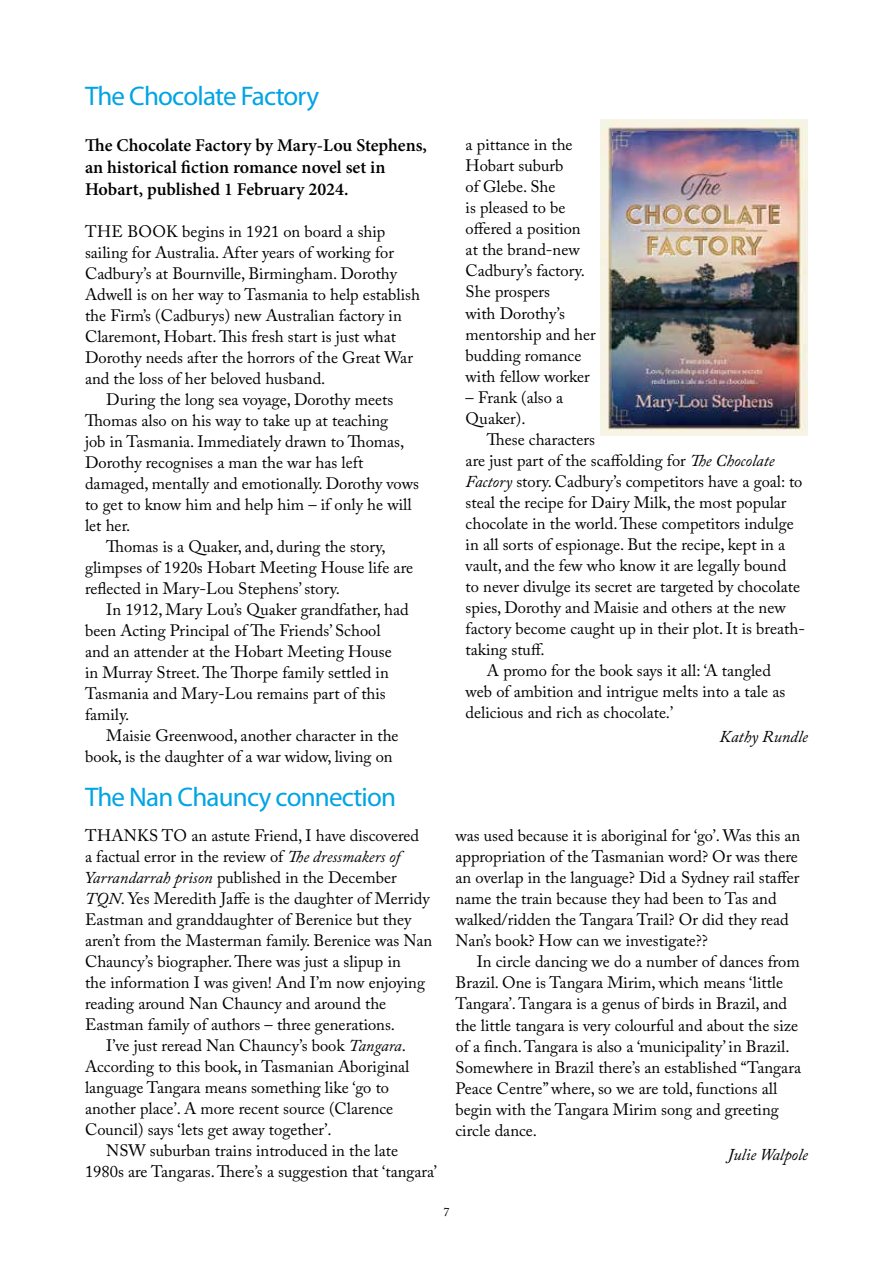
<style>
.page{position:relative;width:893px;height:1263px;background:#fff}
.page>*{position:absolute;margin:0;border:0;box-sizing:border-box;transform-origin:0 0}
.t1{font:27px "Myriad Pro";letter-spacing:-.03em;color:#00a4e4}
.t2{font:600 18px/21.6px "Minion Pro";color:#000}
.t3{font:16.5px/21px "Adobe Caslon Pro";color:#000}
.t4{font:italic 16.5px "Adobe Caslon Pro";color:#000}
.t5{font:12px "Adobe Caslon Pro";color:#000}
.s1{font-style:italic}
</style>
<div class="page">
<img style="left:601px;top:119px;width:207px;height:316px">
<h1 class="t1" style="left:85px;top:80px;width:236px">The Chocolate Factory</h1>
<p class="t2" style="left:85px;top:135px;width:343px">The Chocolate Factory by Mary-Lou Stephens, an historical fiction romance novel set in<br>Hobart, published 1 February 2024.</p>
<p class="t3" style="left:85px;top:220px;width:302px">THE BOOK begins in 1921 on board a ship</p>
<p class="t3" style="left:85px;top:241px;width:310px">sailing for Australia. After years of working for</p>
<p class="t3" style="left:85px;top:262px;width:313px">Cadbury’s at Bournville, Birmingham. Dorothy</p>
<p class="t3" style="left:85px;top:283px;width:336px">Adwell is on her way to Tasmania to help establish</p>
<p class="t3" style="left:85px;top:304px;width:318px">the Firm’s (Cadburys) new Australian factory in</p>
<p class="t3" style="left:85px;top:325px;width:313px">Claremont, Hobart. This fresh start is just what</p>
<p class="t3" style="left:85px;top:346px;width:329px">Dorothy needs after the horrors of the Great War</p>
<p class="t3" style="left:85px;top:367px;width:242px">and the loss of her beloved husband.</p>
<p class="t3" style="left:106px;top:388px;width:288px">During the long sea voyage, Dorothy meets</p>
<p class="t3" style="left:85px;top:409px;width:305px">Thomas also on his way to take up at teaching</p>
<p class="t3" style="left:85px;top:430px;width:321px">job in Tasmania. Immediately drawn to Thomas,</p>
<p class="t3" style="left:85px;top:451px;width:280px">Dorothy recognises a man the war has left</p>
<p class="t3" style="left:85px;top:472px;width:335px">damaged, mentally and emotionally. Dorothy vows</p>
<p class="t3" style="left:85px;top:493px;width:328px">to get to know him and help him – if only he will</p>
<p class="t3" style="left:85px;top:514px;width:47px">let her.</p>
<p class="t3" style="left:106px;top:535px;width:281px">Thomas is a Quaker, and, during the story,</p>
<p class="t3" style="left:85px;top:556px;width:330px">glimpses of 1920s Hobart Meeting House life are</p>
<p class="t3" style="left:85px;top:577px;width:256px">reflected in Mary-Lou Stephens’ story.</p>
<p class="t3" style="left:106px;top:598px;width:304px">In 1912, Mary Lou’s Quaker grandfather, had</p>
<p class="t3" style="left:85px;top:619px;width:297px">been Acting Principal of The Friends’ School</p>
<p class="t3" style="left:85px;top:640px;width:308px">and an attender at the Hobart Meeting House</p>
<p class="t3" style="left:85px;top:661px;width:305px">in Murray Street. The Thorpe family settled in</p>
<p class="t3" style="left:85px;top:682px;width:302px">Tasmania and Mary-Lou remains part of this</p>
<p class="t3" style="left:85px;top:703px;width:46px">family.</p>
<p class="t3" style="left:106px;top:724px;width:294px">Maisie Greenwood, another character in the</p>
<p class="t3" style="left:85px;top:745px;width:309px">book, is the daughter of a war widow, living on</p>
<h1 class="t1" style="left:85px;top:780px;width:313px">The Nan Chauncy connection</h1>
<p class="t3" style="left:85px;top:825px;width:335px">THANKS TO an astute Friend, I have discovered</p>
<p class="t3" style="left:85px;top:846px;width:317px">a factual error in the review of <span class="s1">The dressmakers of</span></p>
<p class="t3" style="left:85px;top:867px;width:313px"><span class="s1">Yarrandarrah prison</span> published in the December</p>
<p class="t3" style="left:85px;top:888px;width:346px"><span class="s1">TQN</span>. Yes Meredith Jaffe is the daughter of Merridy</p>
<p class="t3" style="left:85px;top:909px;width:328px">Eastman and granddaughter of Berenice but they</p>
<p class="t3" style="left:85px;top:930px;width:349px">aren’t from the Masterman family. Berenice was Nan</p>
<p class="t3" style="left:85px;top:951px;width:317px">Chauncy’s biographer. There was just a slipup in</p>
<p class="t3" style="left:85px;top:972px;width:342px">the information I was given! And I’m now enjoying</p>
<p class="t3" style="left:85px;top:993px;width:303px">reading around Nan Chauncy and around the</p>
<p class="t3" style="left:85px;top:1014px;width:311px">Eastman family of authors – three generations.</p>
<p class="t3" style="left:106px;top:1035px;width:301px">I’ve just reread Nan Chauncy’s book <span class="s1">Tangara</span>.</p>
<p class="t3" style="left:85px;top:1056px;width:326px">According to this book, in Tasmanian Aboriginal</p>
<p class="t3" style="left:85px;top:1077px;width:306px">language Tangara means something like ‘go to</p>
<p class="t3" style="left:85px;top:1098px;width:310px">another place’. A more recent source (Clarence</p>
<p class="t3" style="left:85px;top:1119px;width:248px">Council) says ‘lets get away together’.</p>
<p class="t3" style="left:106px;top:1140px;width:293px">NSW suburban trains introduced in the late</p>
<p class="t3" style="left:85px;top:1161px;width:353px">1980s are Tangaras. There’s a suggestion that ‘tangara’</p>
<p class="t3" style="left:466px;top:134px;width:132px">a pittance in the<br>Hobart suburb<br>of Glebe. She<br>is pleased to be offered a position at the brand-new<br>Cadbury’s factory.<br>She prospers<br>with Dorothy’s mentorship and her budding romance with fellow worker</p>
<p class="t3" style="left:466px;top:386px;width:99px">– Frank (also a<br>Quaker).</p>
<p class="t3" style="left:487px;top:428px;width:110px">These characters</p>
<p class="t3" style="left:466px;top:449px;width:310px">are just part of the scaffolding for <span class="s1">The Chocolate</span></p>
<p class="t3" style="left:466px;top:470px;width:338px"><span class="s1">Factory</span> story. Cadbury’s competitors have a goal: to</p>
<p class="t3" style="left:466px;top:491px;width:322px">steal the recipe for Dairy Milk, the most popular</p>
<p class="t3" style="left:466px;top:512px;width:330px">chocolate in the world. These competitors indulge</p>
<p class="t3" style="left:466px;top:533px;width:321px">in all sorts of espionage. But the recipe, kept in a</p>
<p class="t3" style="left:466px;top:554px;width:322px">vault, and the few who know it are legally bound</p>
<p class="t3" style="left:466px;top:575px;width:336px">to never divulge its secret are targeted by chocolate</p>
<p class="t3" style="left:466px;top:596px;width:322px">spies, Dorothy and Maisie and others at the new</p>
<p class="t3" style="left:466px;top:617px;width:341px">factory become caught up in their plot. It is breath-</p>
<p class="t3" style="left:466px;top:638px;width:80px">taking stuff.</p>
<p class="t3" style="left:487px;top:659px;width:286px">A promo for the book says it all: ‘A tangled</p>
<p class="t3" style="left:466px;top:680px;width:321px">web of ambition and intrigue melts into a tale as</p>
<p class="t3" style="left:466px;top:701px;width:209px">delicious and rich as chocolate.’</p>
<p class="t4" style="left:720px;top:726px;width:90px">Kathy Rundle</p>
<p class="t3" style="left:455px;top:825px;width:346px">was used because it is aboriginal for ‘go’. Was this an appropriation of the Tasmanian word? Or was there an overlap in the language? Did a Sydney rail staffer name the train because they had been to Tas and walked/ridden the Tangara Trail? Or did they read Nan’s book? How can we investigate??</p>
<p class="t3" style="left:455px;top:951px;width:347px;text-indent:21px">In circle dancing we do a number of dances from Brazil. One is Tangara Mirim, which means ‘little Tangara’. Tangara is a genus of birds in Brazil, and the little tangara is very colourful and about the size of a finch. Tangara is also a ‘municipality’ in Brazil.<br>Somewhere in Brazil there’s an established “Tangara Peace Centre” where, so we are told, functions all begin with the Tangara Mirim song and greeting circle dance.</p>
<p class="t4" style="left:728px;top:1144px;width:82px">Julie Walpole</p>
<p class="t5" style="left:443px;top:1205px;width:7px">7</p>
</div>
